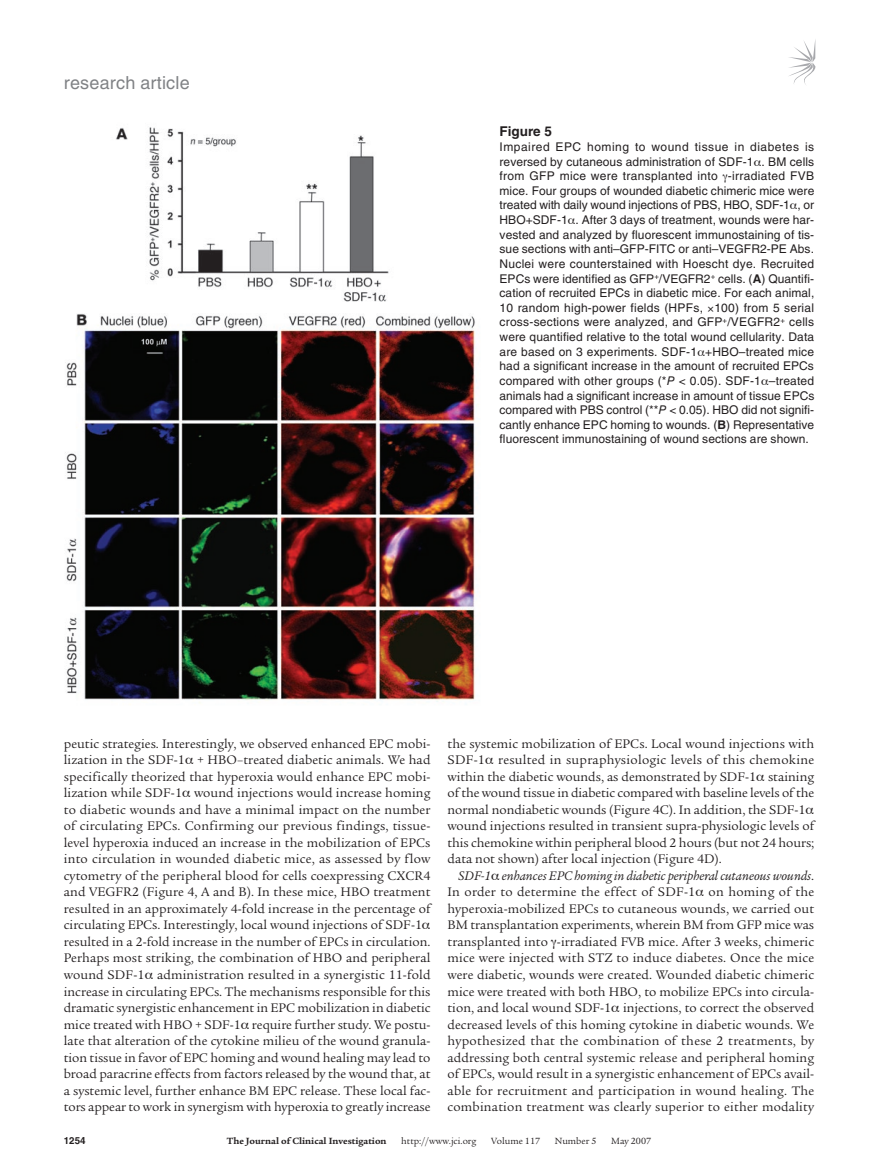
<style>
.page{position:relative;width:878px;height:1174px;background:#fff}
.page>*{position:absolute;margin:0;border:0;box-sizing:border-box;transform-origin:0 0}
.t1{font:18px "Helvetica LT Std";letter-spacing:.01em;color:#808285}
.t2{font:13.5px/16.5px "Legacy Serif Std";color:#231f20}
.t3{font:700 13.5px "Helvetica LT Std";color:#231f20}
.t4{font:12px/14.7px "Helvetica LT Std";letter-spacing:.005em;color:#231f20;text-align:justify}
.t5{font:9.75px "Legacy Serif Std";color:#231f20}
.t6{font:700 9.75px "Legacy Serif Std";color:#231f20}
.t7{font:700 9.75px "Helvetica LT Std";color:#231f20}
.s1{font-weight:700}
.s2{font-style:italic}
</style>
<div class="page">
<svg style="left:789px;top:41px;width:26px;height:44px"></svg>
<img style="left:65px;top:127px;width:414px;height:576px">
<h1 class="t1" style="left:64px;top:72px;width:127px">research article</h1>
<p class="t3" style="left:499px;top:123px;width:54px">Figure 5</p>
<p class="t4" style="left:499px;top:139px;width:316px">Impaired EPC homing to wound tissue in diabetes is reversed by cutaneous administration of SDF-1 . BM cells from GFP mice were transplanted into -irradiated FVB mice. Four groups of wounded diabetic chimeric mice were treated with daily wound injections of PBS, HBO, SDF-1 , or HBO+SDF-1 . After 3 days of treatment, wounds were har&shy;vested and analyzed by fluorescent immunostaining of tis&shy;sue sections with anti–GFP-FITC or anti–VEGFR2-PE Abs.<br>Nuclei were counterstained with Hoescht dye. Recruited EPCs were identified as GFP<sup>+</sup>/VEGFR2<sup>+</sup> cells. (<span class="s1">A</span>) Quantifi&shy;cation of recruited EPCs in diabetic mice. For each animal, 10 random high-power fields (HPFs, 100) from 5 serial cross-sections were analyzed, and GFP<sup>+</sup>/VEGFR2<sup>+</sup> cells were quantified relative to the total wound cellularity. Data are based on 3 experiments. SDF-1 +HBO–treated mice had a significant increase in the amount of recruited EPCs compared with other groups (*<span class="s2">P</span> &lt; 0.05). SDF-1 –treated animals had a significant increase in amount of tissue EPCs compared with PBS control (**<span class="s2">P</span> &lt; 0.05). HBO did not signifi&shy;cantly enhance EPC homing to wounds. (<span class="s1">B</span>) Representative fluorescent immunostaining of wound sections are shown.</p>
<p class="t2" style="left:64px;top:735px;width:368px">peutic strategies. Interestingly, we observed enhanced EPC mobi&shy;lization in the SDF-1 + HBO–treated diabetic animals. We had specifically theorized that hyperoxia would enhance EPC mobi&shy;lization while SDF-1 wound injections would increase homing to diabetic wounds and have a minimal impact on the number of circulating EPCs. Confirming our previous findings, tissue&shy;level hyperoxia induced an increase in the mobilization of EPCs into circulation in wounded diabetic mice, as assessed by flow cytometry of the peripheral blood for cells coexpressing CXCR4 and VEGFR2 (Figure 4, A and B). In these mice, HBO treatment resulted in an approximately 4-fold increase in the percentage of circulating EPCs. Interestingly, local wound injections of SDF-1 resulted in a 2-fold increase in the number of EPCs in circulation.<br>Perhaps most striking, the combination of HBO and peripheral wound SDF-1 administration resulted in a synergistic 11-fold increase in circulating EPCs. The mechanisms responsible for this dramatic synergistic enhancement in EPC mobilization in diabetic mice treated with HBO + SDF-1 require further study. We postu&shy;late that alteration of the cytokine milieu of the wound granula&shy;tion tissue in favor of EPC homing and wound healing may lead to broad paracrine effects from factors released by the wound that, at a systemic level, further enhance BM EPC release. These local fac&shy;tors appear to work in synergism with hyperoxia to greatly increase</p>
<p class="t2" style="left:447px;top:735px;width:368px">the systemic mobilization of EPCs. Local wound injections with SDF-1 resulted in supraphysiologic levels of this chemokine within the diabetic wounds, as demonstrated by SDF-1 staining of the wound tissue in diabetic compared with baseline levels of the normal nondiabetic wounds (Figure 4C). In addition, the SDF-1 wound injections resulted in transient supra-physiologic levels of this chemokine within peripheral blood 2 hours (but not 24 hours; data not shown) after local injection (Figure 4D).</p>
<p class="t2" style="left:447px;top:867px;width:368px;text-align:justify;text-indent:11px"><span class="s2">SDF-1 enhances EPC homing in diabetic peripheral cutaneous wounds</span>.<br>In order to determine the effect of SDF-1 on homing of the hyperoxia-mobilized EPCs to cutaneous wounds, we carried out BM transplantation experiments, wherein BM from GFP mice was transplanted into -irradiated FVB mice. After 3 weeks, chimeric mice were injected with STZ to induce diabetes. Once the mice were diabetic, wounds were created. Wounded diabetic chimeric mice were treated with both HBO, to mobilize EPCs into circula&shy;tion, and local wound SDF-1 injections, to correct the observed decreased levels of this homing cytokine in diabetic wounds. We hypothesized that the combination of these 2 treatments, by addressing both central systemic release and peripheral homing of EPCs, would result in a synergistic enhancement of EPCs avail&shy;able for recruitment and participation in wound healing. The combination treatment was clearly superior to either modality</p>
<p class="t7" style="left:64px;top:1134px;width:23px">1254</p>
<p class="t6" style="left:227px;top:1135px;width:161px">The Journal of Clinical Investigation</p>
<p class="t5" style="left:401px;top:1135px;width:77px">http://www.jci.org</p>
<p class="t5" style="left:491px;top:1135px;width:50px">Volume 117</p>
<p class="t5" style="left:555px;top:1135px;width:43px">Number 5</p>
<p class="t5" style="left:611px;top:1135px;width:41px">May 2007</p>
</div>
